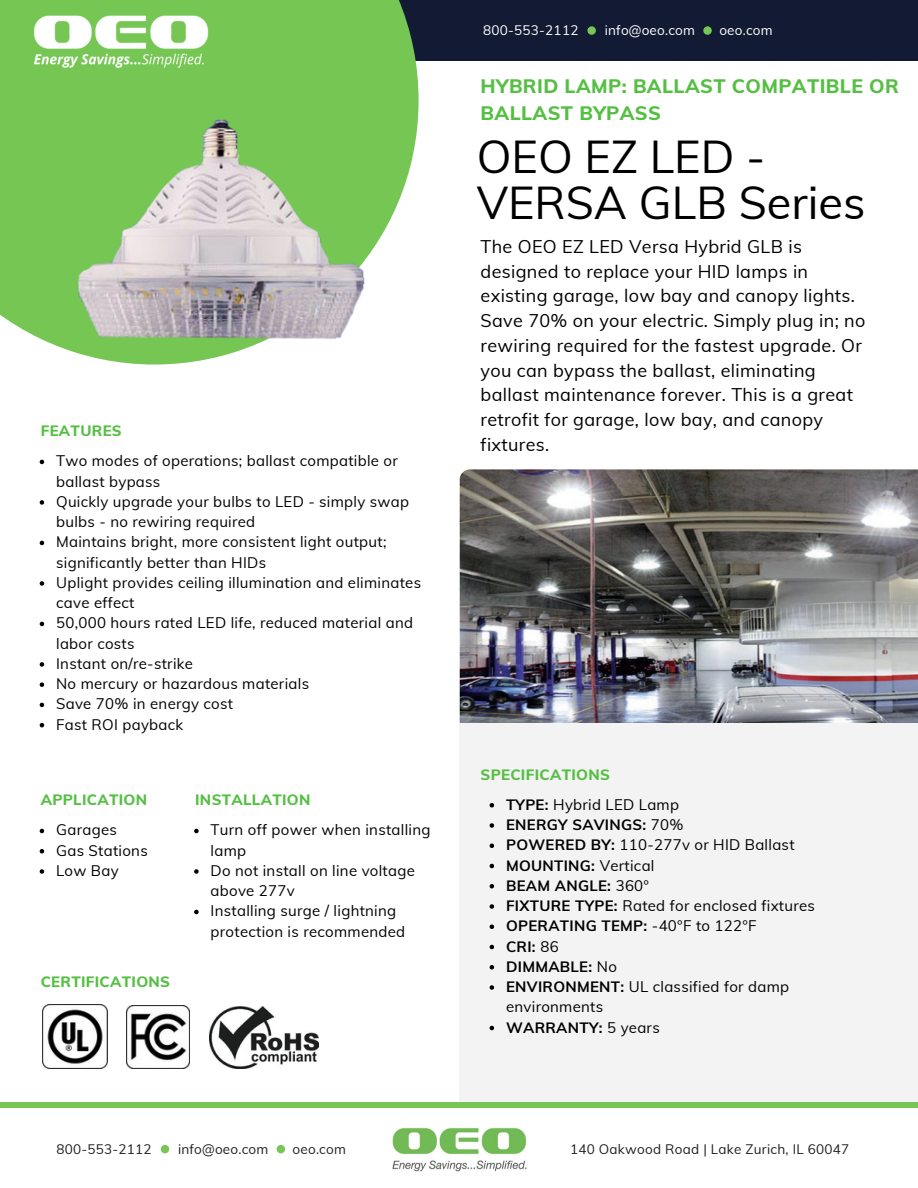
<style>
.page{position:relative;width:918px;height:1188px;background:#fff}
.page>*{position:absolute;margin:0;border:0;box-sizing:border-box;transform-origin:0 0}
.t1{font:45.15px/46px "Muli";color:#000}
.t2{font:800 19.5px/27px "Muli";letter-spacing:.02em;color:#55bf43}
.t3{font:18px/24.8px "Muli";letter-spacing:.02em;color:#000}
.t4{font:15px/20.2px "Muli";letter-spacing:.02em;color:#000}
.t5{font:700 15px "Muli";letter-spacing:.02em;color:#000}
.t6{font:800 15px "Muli";letter-spacing:.02em;color:#55bf43}
.t7{font:13.5px "Muli";letter-spacing:.02em;color:#221e1f}
.t8{font:13.5px "Muli";letter-spacing:.015em;color:#fff}
.t9{font:13.5px "Muli";letter-spacing:.015em;color:#231f20}
.s1{font-weight:700}
.s2{font-weight:400}
</style>
<div class="page">
<img style="left:460px;top:469px;width:458px;height:255px">
<div style="left:459px;top:724px;width:459px;height:379px;background:#f3f3f3"></div>
<img style="left:127px;top:1005px;width:63px;height:63px">
<img style="left:43px;top:1005px;width:64px;height:64px">
<div style="left:293px;top:0;width:625px;height:60px;background:#131b34"></div>
<svg style="left:0;top:0;width:419px;height:350px;fill:#76c654"></svg>
<div style="left:587px;top:26px;width:9px;height:9px;background:#76c654;border-radius:50%"></div>
<div style="left:703px;top:26px;width:9px;height:9px;background:#76c654;border-radius:50%"></div>
<svg style="left:40px;top:829px;width:4px;height:4px"></svg>
<svg style="left:40px;top:849px;width:4px;height:4px"></svg>
<svg style="left:40px;top:869px;width:4px;height:5px"></svg>
<svg style="left:40px;top:460px;width:4px;height:4px"></svg>
<svg style="left:40px;top:500px;width:4px;height:5px"></svg>
<svg style="left:40px;top:541px;width:4px;height:4px"></svg>
<svg style="left:40px;top:581px;width:4px;height:5px"></svg>
<svg style="left:40px;top:622px;width:4px;height:4px"></svg>
<svg style="left:40px;top:662px;width:4px;height:5px"></svg>
<svg style="left:40px;top:682px;width:4px;height:5px"></svg>
<svg style="left:40px;top:703px;width:4px;height:4px"></svg>
<svg style="left:40px;top:723px;width:4px;height:4px"></svg>
<svg style="left:194px;top:829px;width:5px;height:4px"></svg>
<svg style="left:194px;top:869px;width:5px;height:5px"></svg>
<svg style="left:194px;top:910px;width:5px;height:4px"></svg>
<svg style="left:490px;top:803px;width:4px;height:5px"></svg>
<svg style="left:490px;top:823px;width:4px;height:5px"></svg>
<svg style="left:490px;top:844px;width:4px;height:4px"></svg>
<svg style="left:490px;top:864px;width:4px;height:4px"></svg>
<svg style="left:490px;top:884px;width:4px;height:5px"></svg>
<svg style="left:490px;top:904px;width:4px;height:5px"></svg>
<svg style="left:490px;top:925px;width:4px;height:4px"></svg>
<svg style="left:490px;top:945px;width:4px;height:4px"></svg>
<svg style="left:490px;top:965px;width:4px;height:5px"></svg>
<svg style="left:490px;top:985px;width:4px;height:5px"></svg>
<svg style="left:490px;top:1026px;width:4px;height:4px"></svg>
<img style="left:392px;top:1127px;width:135px;height:45px">
<div style="left:161px;top:1145px;width:8px;height:8px;background:#76c654;border-radius:50%"></div>
<div style="left:277px;top:1145px;width:8px;height:8px;background:#76c654;border-radius:50%"></div>
<div style="left:0;top:1103px;width:918px;height:5px;background:#76c654"></div>
<img style="left:31px;top:12px;width:181px;height:59px">
<img style="left:67px;top:91px;width:306px;height:274px">
<img style="left:209px;top:1006px;width:110px;height:62px">
<p class="t8" style="left:483px;top:22px;width:97px">800-553-2112</p>
<p class="t8" style="left:605px;top:22px;width:92px">info@oeo.com</p>
<p class="t8" style="left:719px;top:22px;width:55px">oeo.com</p>
<p class="t2" style="left:481px;top:72px;width:420px">HYBRID LAMP: BALLAST COMPATIBLE OR<br>BALLAST BYPASS</p>
<p class="t6" style="left:41px;top:421px;width:83px">FEATURES</p>
<p class="t4" style="left:56px;top:451px;width:343px">Two modes of operations; ballast compatible or ballast bypass</p>
<p class="t4" style="left:56px;top:491px;width:355px">Quickly upgrade your bulbs to LED - simply swap bulbs - no rewiring required</p>
<p class="t4" style="left:56px;top:532px;width:332px">Maintains bright, more consistent light output; significantly better than HIDs</p>
<p class="t4" style="left:56px;top:572px;width:366px">Uplight provides ceiling illumination and eliminates cave effect</p>
<p class="t4" style="left:56px;top:613px;width:358px">50,000 hours rated LED life, reduced material and labor costs</p>
<p class="t4" style="left:56px;top:653px;width:138px">Instant on/re-strike</p>
<p class="t4" style="left:56px;top:673px;width:254px">No mercury or hazardous materials</p>
<p class="t4" style="left:56px;top:694px;width:179px">Save 70% in energy cost</p>
<p class="t4" style="left:56px;top:714px;width:129px">Fast ROI payback</p>
<p class="t6" style="left:41px;top:790px;width:108px">APPLICATION</p>
<p class="t4" style="left:56px;top:820px;width:62px">Garages</p>
<p class="t4" style="left:56px;top:840px;width:93px">Gas Stations</p>
<p class="t4" style="left:56px;top:860px;width:64px">Low Bay</p>
<p class="t6" style="left:41px;top:972px;width:131px">CERTIFICATIONS</p>
<p class="t6" style="left:195px;top:790px;width:117px">INSTALLATION</p>
<p class="t4" style="left:211px;top:820px;width:221px">Turn off power when installing lamp</p>
<p class="t4" style="left:211px;top:860px;width:206px">Do not install on line voltage above 277v</p>
<p class="t4" style="left:211px;top:901px;width:196px">Installing surge / lightning protection is recommended</p>
<p class="t1" style="left:477px;top:133px;width:390px">OEO EZ LED -<br>VERSA GLB Series</p>
<p class="t3" style="left:481px;top:234px;width:386px">The OEO EZ LED Versa Hybrid GLB is designed to replace your HID lamps in existing garage, low bay and canopy lights.<br>Save 70% on your electric. Simply plug in; no rewiring required for the fastest upgrade. Or you can bypass the ballast, eliminating ballast maintenance forever. This is a great retrofit for garage, low bay, and canopy fixtures.</p>
<p class="t6" style="left:481px;top:765px;width:131px">SPECIFICATIONS</p>
<p class="t4" style="left:506px;top:794px;width:174px"><span class="s1">TYPE:</span> Hybrid LED Lamp</p>
<p class="t5" style="left:506px;top:815px;width:179px">ENERGY SAVINGS: <span class="s2">70%</span></p>
<p class="t4" style="left:506px;top:834px;width:290px"><span class="s1">POWERED BY:</span> 110-277v or HID Ballast</p>
<p class="t5" style="left:506px;top:855px;width:150px">MOUNTING: <span class="s2">Vertical</span></p>
<p class="t5" style="left:506px;top:876px;width:145px">BEAM ANGLE: <span class="s2">360°</span></p>
<p class="t4" style="left:506px;top:895px;width:310px"><span class="s1">FIXTURE TYPE:</span> Rated for enclosed fixtures</p>
<p class="t5" style="left:506px;top:916px;width:252px">OPERATING TEMP: <span class="s2">-40°F to 122°F</span></p>
<p class="t5" style="left:506px;top:936px;width:54px">CRI: <span class="s2">86</span></p>
<p class="t5" style="left:506px;top:957px;width:112px">DIMMABLE: <span class="s2">No</span></p>
<p class="t4" style="left:506px;top:976px;width:285px"><span class="s1">ENVIRONMENT:</span> UL classified for damp environments</p>
<p class="t5" style="left:506px;top:1017px;width:155px">WARRANTY: <span class="s2">5 years</span></p>
<p class="t7" style="left:56px;top:1140px;width:97px">800-553-2112</p>
<p class="t9" style="left:178px;top:1140px;width:92px">info@oeo.com</p>
<p class="t9" style="left:293px;top:1140px;width:55px">oeo.com</p>
<p class="t7" style="left:570px;top:1140px;width:281px">140 Oakwood Road | Lake Zurich, IL 60047</p>
</div>
